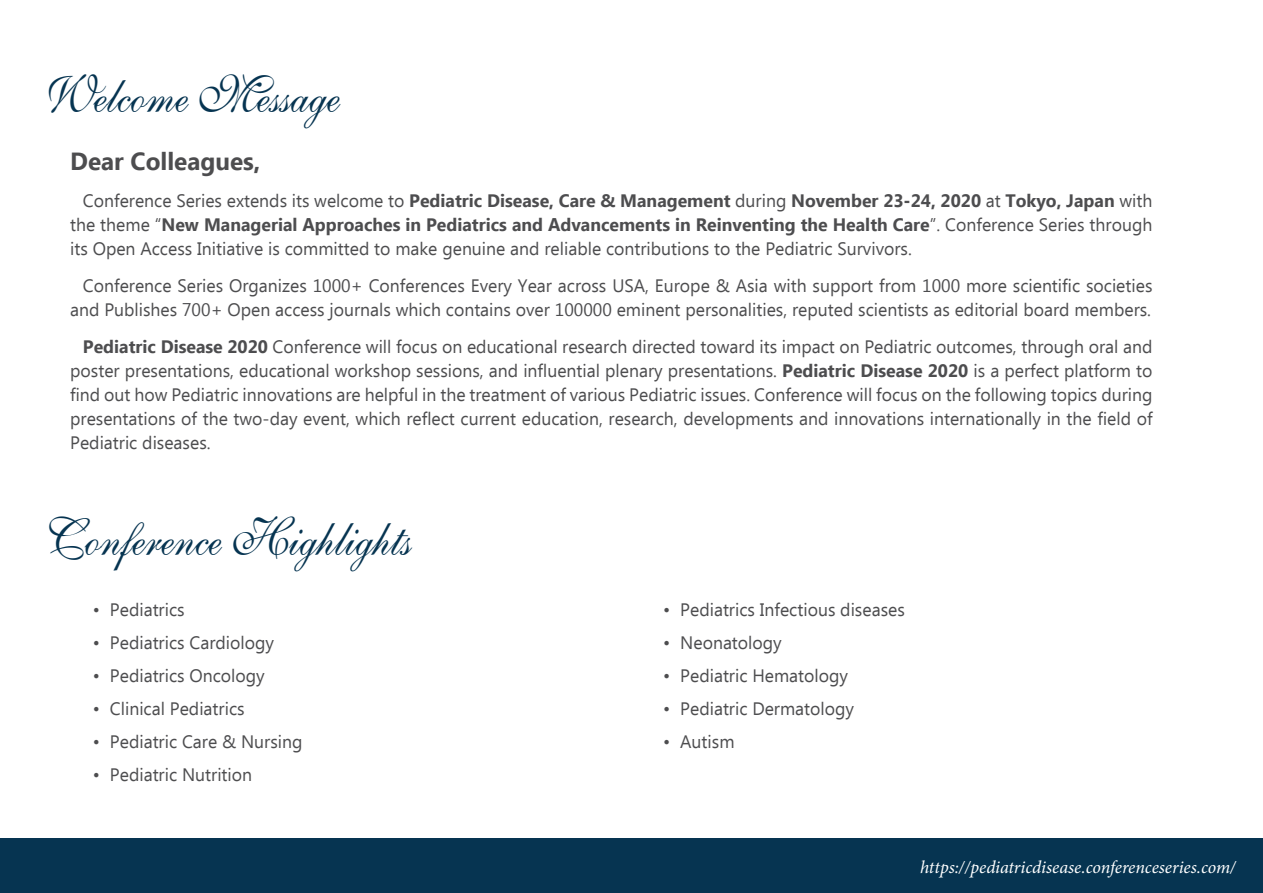
<style>
.page{position:relative;width:1263px;height:893px;background:#fff}
.page>*{position:absolute;margin:0;border:0;box-sizing:border-box;transform-origin:0 0}
.t1{font:52.5px "English 111 Presto BT";color:#063451;scale:.9 1}
.t2{font:700 24.75px "Ebrima";color:#4d4d4f}
.t3{font:18px/24px "Ebrima";color:#4d4d4f;text-align:justify}
.t4{font:italic 18px "Minion Pro";letter-spacing:-.005em;color:#fff}
.s1{font-weight:700}
</style>
<div class="page">
<div style="left:0;top:839px;width:1263px;height:54px;background:#063451"></div>
<h1 class="t1" style="left:43px;top:62px;width:331px">Welcome Message</h1>
<h2 class="t2" style="left:70px;top:143px;width:192px">Dear Colleagues,</h2>
<p class="t3" style="left:70px;top:190px;width:1084px;text-indent:13px">Conference Series extends its welcome to <span class="s1">Pediatric Disease, Care &amp; Management</span> during <span class="s1">November 23-24, 2020</span> at <span class="s1">Tokyo, Japan</span> with the theme “<span class="s1">New Managerial Approaches in Pediatrics and Advancements in Reinventing the Health Care</span>”. Conference Series through its Open Access Initiative is committed to make genuine and reliable contributions to the Pediatric Survivors.</p>
<p class="t3" style="left:70px;top:275px;width:1084px;text-align:right">Conference Series Organizes 1000+ Conferences Every Year across USA, Europe &amp; Asia with support from 1000 more scientific societies and Publishes 700+ Open access journals which contains over 100000 eminent personalities, reputed scientists as editorial board members.</p>
<p class="t3" style="left:70px;top:335px;width:1084px;text-indent:13px"><span class="s1">Pediatric Disease 2020</span> Conference will focus on educational research directed toward its impact on Pediatric outcomes, through oral and poster presentations, educational workshop sessions, and influential plenary presentations. <span class="s1">Pediatric Disease 2020</span> is a perfect platform to find out how Pediatric innovations are helpful in the treatment of various Pediatric issues. Conference will focus on the following topics during presentations of the two-day event, which reflect current education, research, developments and innovations internationally in the field of Pediatric diseases.</p>
<h1 class="t1" style="left:43px;top:505px;width:411px">Conference Highlights</h1>
<p class="t3" style="left:93px;top:599px;width:93px">• Pediatrics</p>
<p class="t3" style="left:93px;top:632px;width:183px">• Pediatrics Cardiology</p>
<p class="t3" style="left:93px;top:665px;width:173px">• Pediatrics Oncology</p>
<p class="t3" style="left:93px;top:698px;width:153px">• Clinical Pediatrics</p>
<p class="t3" style="left:93px;top:731px;width:211px">• Pediatric Care &amp; Nursing</p>
<p class="t3" style="left:93px;top:764px;width:161px">• Pediatric Nutrition</p>
<p class="t3" style="left:663px;top:599px;width:243px">• Pediatrics Infectious diseases</p>
<p class="t3" style="left:663px;top:632px;width:120px">• Neonatology</p>
<p class="t3" style="left:663px;top:665px;width:186px">• Pediatric Hematology</p>
<p class="t3" style="left:663px;top:698px;width:192px">• Pediatric Dermatology</p>
<p class="t3" style="left:663px;top:731px;width:73px">• Autism</p>
<p class="t4" style="left:920px;top:855px;width:317px">https://pediatricdisease.conferenceseries.com/</p>
</div>
